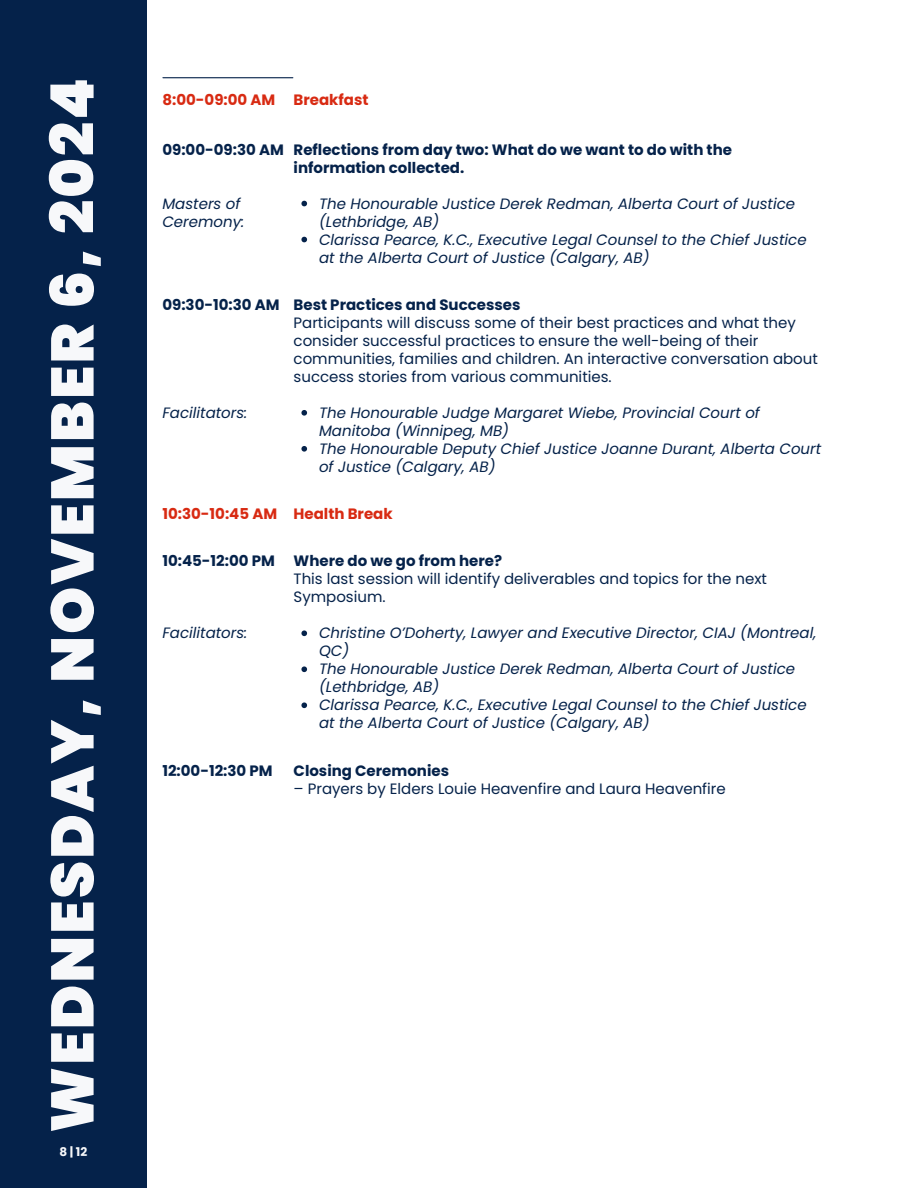
<style>
.page{position:relative;width:918px;height:1188px;background:#fff}
.page>*{position:absolute;margin:0;border:0;box-sizing:border-box;transform-origin:0 0}
.t1{font:900 60px "Poppins";letter-spacing:.035em;color:#f7f8fa}
.t2{font:italic 15px/18px "Poppins";color:#05224a}
.t3{font:15px/18px "Poppins";color:#05224a}
.t4{font:700 15px/18px "Poppins";color:#05224a}
.t5{font:700 15px "Poppins";color:#d82a12}
.t6{font:700 12px "Poppins";color:#f7f8fa}
</style>
<div class="page">
<div style="left:0;top:0;width:146px;height:1188px;background:#05224a"></div>
<svg style="left:301px;top:201px;width:6px;height:5px"></svg>
<svg style="left:301px;top:237px;width:6px;height:5px"></svg>
<svg style="left:301px;top:410px;width:6px;height:6px"></svg>
<svg style="left:301px;top:446px;width:6px;height:6px"></svg>
<svg style="left:301px;top:630px;width:6px;height:6px"></svg>
<svg style="left:301px;top:666px;width:6px;height:6px"></svg>
<svg style="left:301px;top:702px;width:6px;height:6px"></svg>
<hr style="left:163px;top:77px;width:130px;height:1px;background:#05224a">
<p class="t1" style="left:31px;top:1133px;width:1057px;rotate:-90deg">WEDNESDAY, NOVEMBER 6, 2024</p>
<p class="t6" style="left:59px;top:1144px;width:29px">8|12</p>
<h1 class="t5" style="left:162px;top:89px;width:115px">8:00-09:00 AM</h1>
<p class="t5" style="left:294px;top:89px;width:77px">Breakfast</p>
<p class="t4" style="left:162px;top:140px;width:123px">09:00-09:30 AM</p>
<p class="t4" style="left:294px;top:140px;width:440px">Reflections from day two: What do we want to do with the information collected.</p>
<p class="t2" style="left:319px;top:194px;width:478px">The Honourable Justice Derek Redman, Alberta Court of Justice (Lethbridge, AB)</p>
<p class="t2" style="left:319px;top:230px;width:489px">Clarissa Pearce, K.C., Executive Legal Counsel to the Chief Justice at the Alberta Court of Justice (Calgary, AB)</p>
<p class="t2" style="left:162px;top:194px;width:84px">Masters of<br>Ceremony:</p>
<p class="t4" style="left:162px;top:296px;width:119px">09:30-10:30 AM</p>
<p class="t2" style="left:162px;top:404px;width:87px">Facilitators:</p>
<p class="t4" style="left:294px;top:296px;width:228px">Best Practices and Successes</p>
<p class="t3" style="left:294px;top:314px;width:526px">Participants will discuss some of their best practices and what they consider successful practices to ensure the well-being of their communities, families and children. An interactive conversation about success stories from various communities.</p>
<p class="t2" style="left:319px;top:404px;width:442px">The Honourable Judge Margaret Wiebe, Provincial Court of<br>Manitoba (Winnipeg, MB)</p>
<p class="t2" style="left:319px;top:440px;width:504px">The Honourable Deputy Chief Justice Joanne Durant, Alberta Court of Justice (Calgary, AB)</p>
<p class="t5" style="left:162px;top:503px;width:116px">10:30-10:45 AM</p>
<p class="t5" style="left:294px;top:503px;width:101px">Health Break</p>
<p class="t4" style="left:162px;top:552px;width:114px">10:45-12:00 PM</p>
<p class="t4" style="left:294px;top:552px;width:210px">Where do we go from here?</p>
<p class="t3" style="left:294px;top:570px;width:475px">This last session will identify deliverables and topics for the next<br>Symposium.</p>
<p class="t2" style="left:319px;top:624px;width:499px">Christine O’Doherty, Lawyer and Executive Director, CIAJ (Montreal,<br>QC)</p>
<p class="t2" style="left:319px;top:660px;width:478px">The Honourable Justice Derek Redman, Alberta Court of Justice (Lethbridge, AB)</p>
<p class="t2" style="left:319px;top:696px;width:489px">Clarissa Pearce, K.C., Executive Legal Counsel to the Chief Justice at the Alberta Court of Justice (Calgary, AB)</p>
<p class="t2" style="left:162px;top:624px;width:87px">Facilitators:</p>
<p class="t4" style="left:162px;top:761px;width:112px">12:00-12:30 PM</p>
<p class="t4" style="left:294px;top:761px;width:157px">Closing Ceremonies</p>
<p class="t3" style="left:294px;top:779px;width:434px">– Prayers by Elders Louie Heavenfire and Laura Heavenfire</p>
</div>
